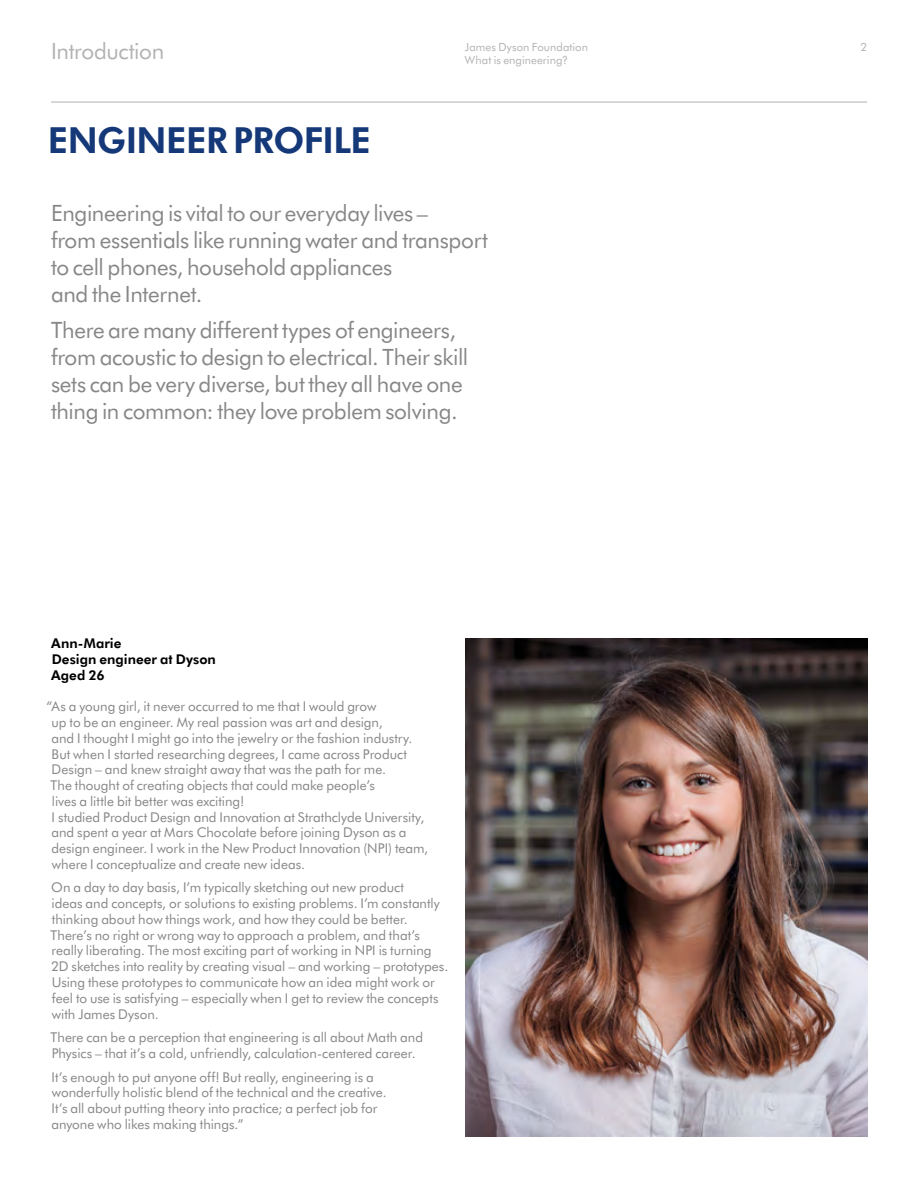
<style>
.page{position:relative;width:918px;height:1188px;background:#fff}
.page>*{position:absolute;margin:0;border:0;box-sizing:border-box;transform-origin:0 0}
.t1{font:800 36px "Futura BT";letter-spacing:-.015em;color:#153878}
.t2{font:22.5px/27px "Futura BT";letter-spacing:-.015em;color:#878787}
.t3{font:22.5px "Futura BT";letter-spacing:-.015em;color:#b3b2b2}
.t4{font:13.5px/15.8px "Futura BT";color:#878787}
.t5{font:800 13.5px/15.8px "Futura BT";letter-spacing:.005em;color:#000}
.t6{font:11.25px "Futura BT";letter-spacing:.01em;color:#b3b2b2}
</style>
<div class="page">
<hr style="left:51px;top:102px;width:816px;height:1px;background:#b3b2b2">
<img style="left:465px;top:639px;width:402px;height:498px">
<h2 class="t3" style="left:51px;top:36px;width:115px">Introduction</h2>
<h1 class="t1" style="left:48px;top:116px;width:325px">ENGINEER PROFILE</h1>
<p class="t6" style="left:465px;top:39px;width:125px">James Dyson Foundation</p>
<p class="t6" style="left:860px;top:39px;width:8px">2</p>
<p class="t6" style="left:465px;top:53px;width:104px">What is engineering?</p>
<h2 class="t2" style="left:51px;top:199px;width:439px">Engineering is vital to our everyday lives –<br>from essentials like running water and transport to cell phones, household appliances<br>and the Internet.</h2>
<h2 class="t2" style="left:51px;top:316px;width:419px">There are many different types of engineers, from acoustic to design to electrical. Their skill sets can be very diverse, but they all have one thing in common: they love problem solving.</h2>
<p class="t5" style="left:51px;top:635px;width:166px">Ann-Marie<br>Design engineer at Dyson<br>Aged 26</p>
<p class="t4" style="left:47px;top:698px;width:383px">“As a young girl, it never occurred to me that I would grow<br>up to be an engineer. My real passion was art and design,<br>and I thought I might go into the jewelry or the fashion industry.<br>But when I started researching degrees, I came across Product Design – and knew straight away that was the path for me.<br>The thought of creating objects that could make people’s<br>lives a little bit better was exciting!<br>I studied Product Design and Innovation at Strathclyde University, and spent a year at Mars Chocolate before joining Dyson as a design engineer. I work in the New Product Innovation (NPI) team, where I conceptualize and create new ideas.</p>
<p class="t4" style="left:51px;top:879px;width:399px">On a day to day basis, I’m typically sketching out new product<br>ideas and concepts, or solutions to existing problems. I’m constantly thinking about how things work, and how they could be better.<br>There’s no right or wrong way to approach a problem, and that’s really liberating. The most exciting part of working in NPI is turning 2D sketches into reality by creating visual – and working – prototypes.<br>Using these prototypes to communicate how an idea might work or feel to use is satisfying – especially when I get to review the concepts with James Dyson.</p>
<p class="t4" style="left:51px;top:1029px;width:374px">There can be a perception that engineering is all about Math and<br>Physics – that it’s a cold, unfriendly, calculation-centered career.</p>
<p class="t4" style="left:51px;top:1068px;width:337px">It’s enough to put anyone off! But really, engineering is a wonderfully holistic blend of the technical and the creative.<br>It’s all about putting theory into practice; a perfect job for anyone who likes making things.”</p>
</div>
